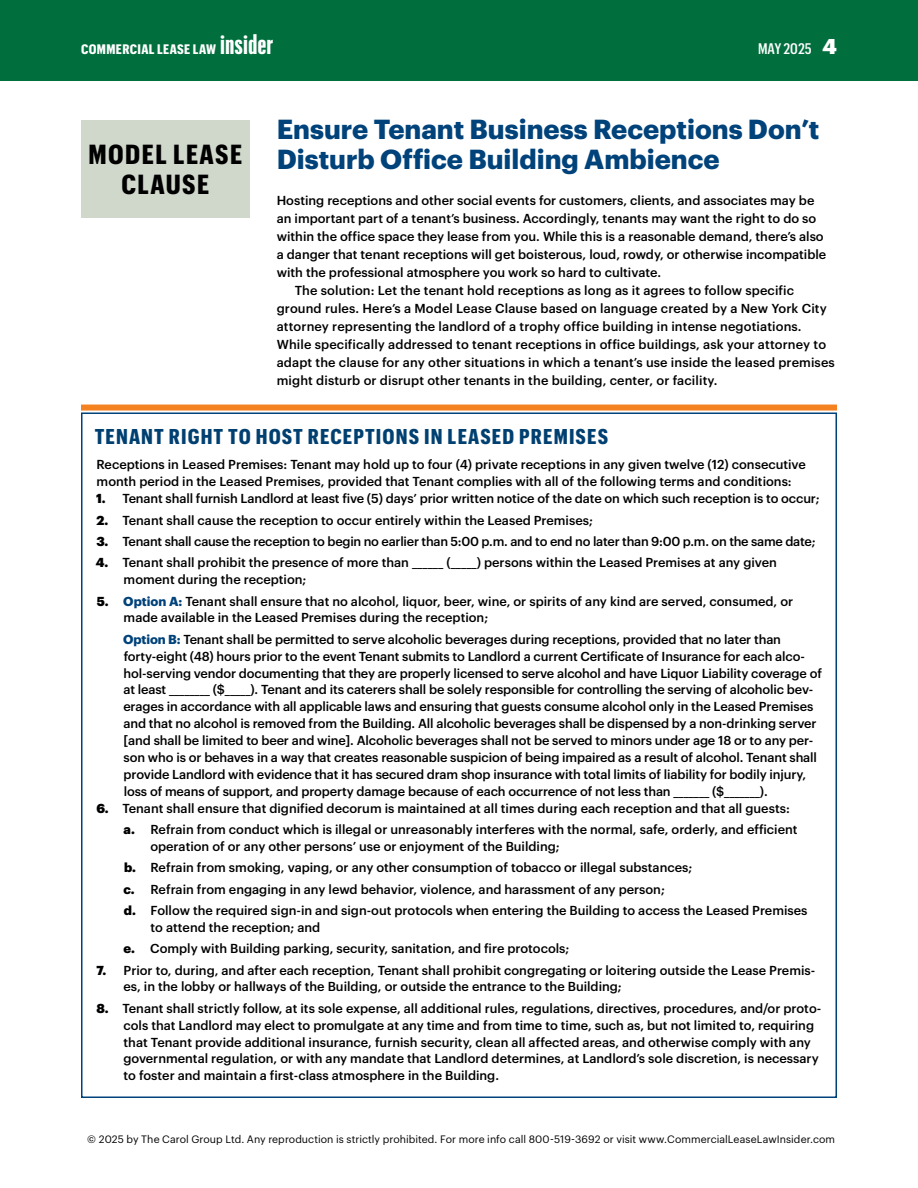
<style>
.page{position:relative;width:918px;height:1188px;background:#fff}
.page>*{position:absolute;margin:0;border:0;box-sizing:border-box;transform-origin:0 0}
.t1{font:700 27px/30px "Graphik";color:#00427a}
.t2{font:700 27px/30px "Graphik Cond";letter-spacing:.055em;color:#000;text-align:center}
.t3{font:700 21px "Graphik Cond";letter-spacing:.055em;color:#004071}
.t4{font:500 15px "Graphik Cond";color:#fff}
.t5{font:700 13.5px "Graphik Cond";letter-spacing:.03em;color:#fff}
.t6{font:500 12.75px/17px "Graphik";color:#000}
.t7{font:500 12.75px "Graphik";letter-spacing:-.02em;color:#000}
.t8{font:10.5px "Graphik";letter-spacing:.01em;color:#000}
.s1{font-family:"Graphik XX Cond";font-size:27px}
.s2{font-family:"Graphik";font-weight:900;font-size:21px}
.s3{font-weight:900}
.s4{font-weight:700;color:#00427a}
</style>
<div class="page">
<div style="left:0;top:0;width:918px;height:81px;background:#006f3d"></div>
<div style="left:81px;top:405px;width:756px;height:6px;background:#f58220"></div>
<div style="left:81px;top:120px;width:169px;height:98px;background:#d0d7cb"></div>
<p class="t5" style="left:81px;top:41px;width:194px">COMMERCIAL LEASE LAW <span class="s1">insider</span></p>
<p class="t4" style="left:758px;top:40px;width:80px">MAY 2025 <span class="s2">4</span></p>
<h1 class="t2" style="left:88px;top:139px;width:155px">MODEL LEASE<br>CLAUSE</h1>
<h1 class="t1" style="left:277px;top:112px;width:544px">Ensure Tenant Business Receptions Don’t<br>Disturb Office Building Ambience</h1>
<p class="t6" style="left:277px;top:191px;width:539px">Hosting receptions and other social events for customers, clients, and associates may be</p>
<p class="t6" style="left:277px;top:209px;width:541px">an important part of a tenant’s business. Accordingly, tenants may want the right to do so</p>
<p class="t6" style="left:277px;top:227px;width:549px">within the office space they lease from you. While this is a reasonable demand, there’s also</p>
<p class="t6" style="left:277px;top:245px;width:551px">a danger that tenant receptions will get boisterous, loud, rowdy, or otherwise incompatible</p>
<p class="t6" style="left:277px;top:263px;width:386px">with the professional atmosphere you work so hard to cultivate.</p>
<p class="t6" style="left:295px;top:281px;width:501px">The solution: Let the tenant hold receptions as long as it agrees to follow specific</p>
<p class="t6" style="left:277px;top:299px;width:552px">ground rules. Here’s a Model Lease Clause based on language created by a New York City</p>
<p class="t6" style="left:277px;top:317px;width:526px">attorney representing the landlord of a trophy office building in intense negotiations.</p>
<p class="t6" style="left:277px;top:335px;width:551px">While specifically addressed to tenant receptions in office buildings, ask your attorney to</p>
<p class="t6" style="left:277px;top:353px;width:560px">adapt the clause for any other situations in which a tenant’s use inside the leased premises</p>
<p class="t6" style="left:277px;top:371px;width:442px">might disturb or disrupt other tenants in the building, center, or facility.</p>
<h2 class="t3" style="left:95px;top:424px;width:515px">TENANT RIGHT TO HOST RECEPTIONS IN LEASED PREMISES</h2>
<p class="t6" style="left:97px;top:455px;width:711px">Receptions in Leased Premises: Tenant may hold up to four (4) private receptions in any given twelve (12) consecutive month period in the Leased Premises, provided that Tenant complies with all of the following terms and conditions:</p>
<p class="t6" style="left:96px;top:489px;width:725px"><span class="s3">1.</span> Tenant shall furnish Landlord at least five (5) days’ prior written notice of the date on which such reception is to occur;</p>
<p class="t6" style="left:96px;top:510px;width:498px"><span class="s3">2.</span> Tenant shall cause the reception to occur entirely within the Leased Premises;</p>
<p class="t7" style="left:97px;top:532px;width:721px"><span class="s3">3.</span> Tenant shall cause the reception to begin no earlier than 5:00 p.m. and to end no later than 9:00 p.m. on the same date;</p>
<p class="t6" style="left:124px;top:553px;width:655px;text-indent:-28px"><span class="s3">4.</span> Tenant shall prohibit the presence of more than ______ (_____) persons within the Leased Premises at any given moment during the reception;</p>
<p class="t6" style="left:124px;top:591px;width:671px;text-indent:-27px"><span class="s3">5.</span> <span class="s4">Option A:</span> Tenant shall ensure that no alcohol, liquor, beer, wine, or spirits of any kind are served, consumed, or made available in the Leased Premises during the reception;</p>
<p class="t6" style="left:123px;top:630px;width:700px"><span class="s4">Option B:</span> Tenant shall be permitted to serve alcoholic beverages during receptions, provided that no later than forty-eight (48) hours prior to the event Tenant submits to Landlord a current Certificate of Insurance for each alco&shy;hol-serving vendor documenting that they are properly licensed to serve alcohol and have Liquor Liability coverage of at least ________ ($_____). Tenant and its caterers shall be solely responsible for controlling the serving of alcoholic bev&shy;erages in accordance with all applicable laws and ensuring that guests consume alcohol only in the Leased Premises and that no alcohol is removed from the Building. All alcoholic beverages shall be dispensed by a non-drinking server [and shall be limited to beer and wine]. Alcoholic beverages shall not be served to minors under age 18 or to any per&shy;son who is or behaves in a way that creates reasonable suspicion of being impaired as a result of alcohol. Tenant shall provide Landlord with evidence that it has secured dram shop insurance with total limits of liability for bodily injury, loss of means of support, and property damage because of each occurrence of not less than _______ ($_______).</p>
<p class="t6" style="left:124px;top:796px;width:675px;line-height:21.3px;text-indent:-27px"><span class="s3">6.</span> Tenant shall ensure that dignified decorum is maintained at all times during each reception and that all guests: <span class="s3">a.</span> Refrain from conduct which is illegal or unreasonably interferes with the normal, safe, orderly, and efficient</p>
<p class="t6" style="left:124px;top:834px;width:685px;line-height:21.3px;text-indent:27px">operation of or any other persons’ use or enjoyment of the Building;<br><span class="s3">b.</span> Refrain from smoking, vaping, or any other consumption of tobacco or illegal substances;<br><span class="s3">c.</span> Refrain from engaging in any lewd behavior, violence, and harassment of any person;<br><span class="s3">d.</span> Follow the required sign-in and sign-out protocols when entering the Building to access the Leased Premises</p>
<p class="t6" style="left:124px;top:915px;width:447px;line-height:21.3px;text-indent:27px">to attend the reception; and<br><span class="s3">e.</span> Comply with Building parking, security, sanitation, and fire protocols;</p>
<p class="t6" style="left:123px;top:960px;width:693px;text-indent:-27px"><span class="s3">7.</span> Prior to, during, and after each reception, Tenant shall prohibit congregating or loitering outside the Lease Premis&shy;es, in the lobby or hallways of the Building, or outside the entrance to the Building;</p>
<p class="t6" style="left:123px;top:999px;width:699px;text-indent:-27px"><span class="s3">8.</span> Tenant shall strictly follow, at its sole expense, all additional rules, regulations, directives, procedures, and/or proto&shy;cols that Landlord may elect to promulgate at any time and from time to time, such as, but not limited to, requiring that Tenant provide additional insurance, furnish security, clean all affected areas, and otherwise comply with any governmental regulation, or with any mandate that Landlord determines, at Landlord’s sole discretion, is necessary to foster and maintain a first-class atmosphere in the Building.</p>
<p class="t8" style="left:87px;top:1131px;width:749px">© 2025 by The Carol Group Ltd. Any reproduction is strictly prohibited. For more info call 800-519-3692 or visit www.CommercialLeaseLawInsider.com</p>
</div>
